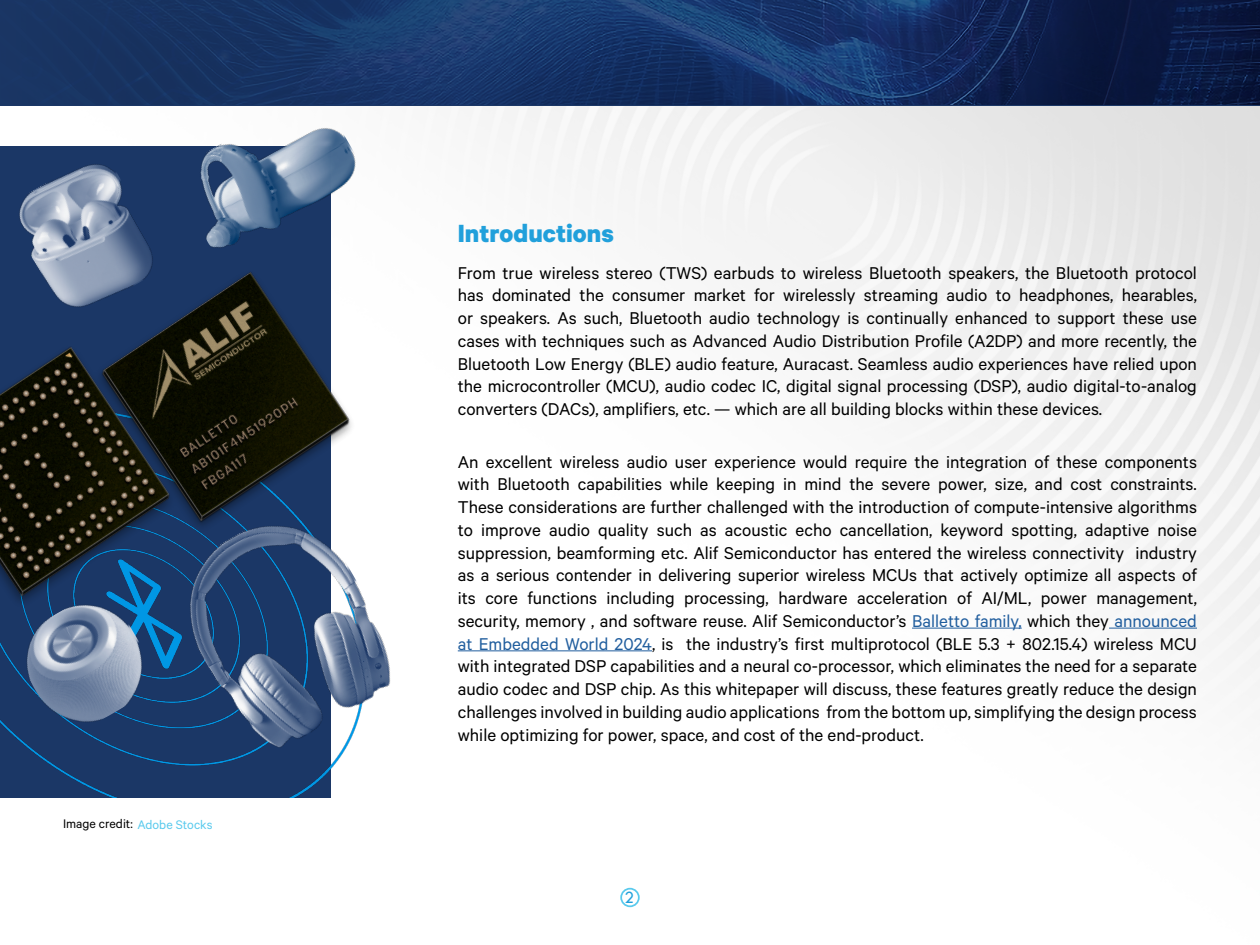
<style>
.page{position:relative;width:1260px;height:945px;background:#fff}
.page>*{position:absolute;margin:0;border:0;box-sizing:border-box;transform-origin:0 0}
.Header-Calibri_Bold__Size_16{font:700 28px "Calibre";color:#21a0db}
.Calibro__Size_11{font:19.25px/22.8px "Calibre";color:#000;text-align:justify}
.t1{font:17.5px "Tw Cen";color:#21a0db}
.Hyperlinks-Textbase{font:14px "Calibre";color:#000}
.s1{color:#5acaed}
.s2{color:#215e9e}
</style>
<div class="page">
<img style="left:0;top:105px;width:1260px;height:803px">
<img style="left:0;top:0;width:1260px;height:105px">
<img style="left:0;top:373px;width:384px;height:425px">
<img style="left:0;top:226px;width:367px;height:423px">
<img style="left:3px;top:150px;width:167px;height:173px">
<img style="left:168px;top:88px;width:199px;height:173px">
<img style="left:7px;top:585px;width:151px;height:156px">
<img style="left:158px;top:495px;width:253px;height:266px">
<div style="left:620px;top:888px;width:20px;height:19px;border:2px solid #5acaed;border-radius:50%"></div>
<hr style="left:912px;top:628px;width:110px;height:1px;background:#215e9e">
<hr style="left:1109px;top:628px;width:88px;height:1px;background:#215e9e">
<hr style="left:458px;top:651px;width:194px;height:1px;background:#215e9e">
<p class="Hyperlinks-Textbase" style="left:63px;top:816px;width:151px">Image credit: <span class="s1">Adobe Stocks</span></p>
<p class="Header-Calibri_Bold__Size_16" style="left:458px;top:216px;width:158px">Introductions</p>
<p class="Calibro__Size_11" style="left:458px;top:260px;width:741px">From true wireless stereo (TWS) earbuds to wireless Bluetooth speakers, the Bluetooth protocol has dominated the consumer market for wirelessly streaming audio to headphones, hearables, or speakers. As such, Bluetooth audio technology is continually enhanced to support these use cases with techniques such as Advanced Audio Distribution Profile (A2DP) and more recently, the Bluetooth Low Energy (BLE) audio feature, Auracast. Seamless audio experiences have relied upon the microcontroller (MCU), audio codec IC, digital signal processing (DSP), audio digital-to-analog converters (DACs), amplifiers, etc. — which are all building blocks within these devices.</p>
<p class="Calibro__Size_11" style="left:458px;top:449px;width:741px">An excellent wireless audio user experience would require the integration of these components with Bluetooth capabilities while keeping in mind the severe power, size, and cost constraints.<br>These considerations are further challenged with the introduction of compute-intensive algorithms to improve audio quality such as acoustic echo cancellation, keyword spotting, adaptive noise suppression, beamforming etc. Alif Semiconductor has entered the wireless connectivity industry as a serious contender in delivering superior wireless MCUs that actively optimize all aspects of its core functions including processing, hardware acceleration of AI/ML, power management, security, memory , and software reuse. Alif Semiconductor’s <span class="s2">Balletto family,</span> which they <span class="s2">announced at Embedded World 2024</span>, is the industry’s first multiprotocol (BLE 5.3 + 802.15.4) wireless MCU with integrated DSP capabilities and a neural co-processor, which eliminates the need for a separate audio codec and DSP chip. As this whitepaper will discuss, these features greatly reduce the design challenges involved in building audio applications from the bottom up, simplifying the design process while optimizing for power, space, and cost of the end-product.</p>
<p class="t1" style="left:625px;top:887px;width:11px">2</p>
</div>
